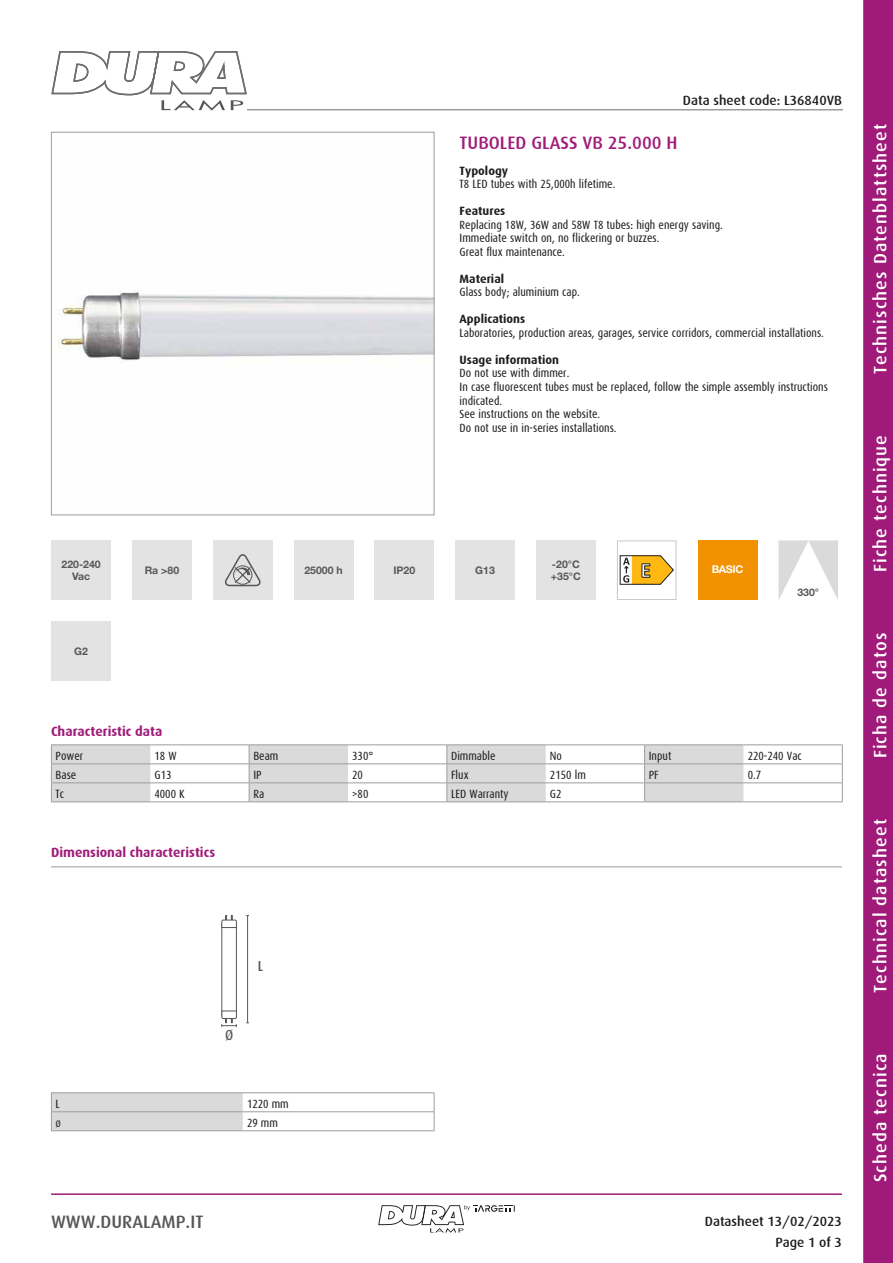
<style>
.page{position:relative;width:893px;height:1263px;background:#fff}
.page>*{position:absolute;margin:0;border:0;box-sizing:border-box;transform-origin:0 0}
.t1{font:700 21.3px "Calibri";color:#fff}
.t2{font:500 18px "Dax";letter-spacing:.06em;color:#fff}
.t3{font:500 18px "Dax";color:#a01b79}
.t4{font:500 18px "Dax";color:#575756}
.t5{font:500 14.55px "Dax Condensed";color:#575756}
.t6{font:500 13.5px/21.3px "Dax";color:#1d1d1b;text-align:right}
.t7{font:700 13.5px "Dax";color:#a01b79}
.t8{font:12px/13.5px "Dax Condensed";color:#1d1d1b}
.t9{font:700 12px "Dax";color:#1d1d1b}
.t10{font:700 10.65px "Helvetica Neue LT Std";letter-spacing:-.03em;color:#fff}
.t11{font:700 10.5px/12.6px "Helvetica Neue LT Std";color:#585856;text-align:center}
</style>
<div class="page">
<svg style="left:863px;top:0;width:30px;height:1263px;background:#a2207b"></svg>
<hr style="left:51px;top:1193px;width:791px;height:2px;background:#a01b79">
<svg style="left:51px;top:51px;width:197px;height:60px"></svg>
<svg style="left:378px;top:1205px;width:137px;height:28px"></svg>
<hr style="left:247px;top:109px;width:596px;height:1px;background:#9d9d9c">
<img style="left:58px;top:292px;width:374px;height:71px">
<div style="left:51px;top:132px;width:383px;height:383px;border:1px solid #9d9d9c"></div>
<div style="left:51px;top:540px;width:60px;height:60px;background:#e3e3e3"></div>
<div style="left:617px;top:540px;width:59px;height:60px;border:1px solid #c9c9c9"></div>
<svg style="left:619px;top:555px;width:55px;height:30px"></svg>
<div style="left:375px;top:540px;width:59px;height:60px;background:#e3e3e3"></div>
<div style="left:132px;top:540px;width:60px;height:60px;background:#e3e3e3"></div>
<div style="left:698px;top:540px;width:59px;height:60px;background:#f39200"></div>
<div style="left:455px;top:540px;width:60px;height:60px;background:#e3e3e3"></div>
<div style="left:213px;top:540px;width:60px;height:60px;background:#e3e3e3"></div>
<svg style="left:225px;top:554px;width:36px;height:33px"></svg>
<svg style="left:778px;top:540px;width:60px;height:60px"></svg>
<div style="left:536px;top:540px;width:60px;height:60px;background:#e3e3e3"></div>
<div style="left:294px;top:540px;width:59px;height:60px;background:#e3e3e3"></div>
<div style="left:51px;top:621px;width:60px;height:60px;background:#e3e3e3"></div>
<hr style="left:51px;top:744px;width:99px;height:1px;background:#9d9d9c">
<hr style="left:150px;top:744px;width:99px;height:1px;background:#9d9d9c">
<hr style="left:348px;top:744px;width:99px;height:1px;background:#9d9d9c">
<hr style="left:546px;top:744px;width:99px;height:1px;background:#9d9d9c">
<hr style="left:743px;top:744px;width:100px;height:1px;background:#9d9d9c">
<hr style="left:743px;top:763px;width:100px;height:1px;background:#9d9d9c">
<hr style="left:743px;top:782px;width:100px;height:1px;background:#9d9d9c">
<svg style="left:842px;top:745px;width:1px;height:56px"></svg>
<hr style="left:743px;top:801px;width:100px;height:1px;background:#9d9d9c">
<hr style="left:249px;top:744px;width:99px;height:1px;background:#9d9d9c">
<hr style="left:447px;top:744px;width:99px;height:1px;background:#9d9d9c">
<hr style="left:645px;top:744px;width:98px;height:1px;background:#9d9d9c">
<svg style="left:51px;top:745px;width:692px;height:57px"></svg>
<hr style="left:645px;top:801px;width:98px;height:1px;background:#9d9d9c">
<hr style="left:51px;top:1092px;width:192px;height:1px;background:#9d9d9c">
<hr style="left:243px;top:1092px;width:191px;height:1px;background:#9d9d9c">
<svg style="left:51px;top:1093px;width:192px;height:37px;background:#d7d7d7"></svg>
<hr style="left:243px;top:1111px;width:191px;height:1px;background:#9d9d9c">
<svg style="left:434px;top:1093px;width:1px;height:37px"></svg>
<hr style="left:51px;top:1130px;width:192px;height:1px;background:#9d9d9c">
<hr style="left:243px;top:1130px;width:191px;height:1px;background:#9d9d9c">
<hr style="left:247px;top:915px;width:1px;height:108px;background:#575756">
<div style="left:222px;top:923px;width:15px;height:94px;border:1px solid #575756"></div>
<svg style="left:221px;top:915px;width:16px;height:13px"></svg>
<svg style="left:221px;top:1010px;width:16px;height:17px"></svg>
<hr style="left:51px;top:866px;width:791px;height:1px;background:#9d9d9c">
<p class="t6" style="left:683px;top:90px;width:160px">Data sheet code: L36840VB</p>
<h2 class="t3" style="left:460px;top:132px;width:219px">TUBOLED GLASS VB 25.000 H</h2>
<p class="t9" style="left:460px;top:164px;width:50px">Typology</p>
<p class="t8" style="left:460px;top:178px;width:157px">T8 LED tubes with 25,000h lifetime.</p>
<p class="t9" style="left:460px;top:205px;width:47px">Features</p>
<p class="t8" style="left:460px;top:218px;width:265px">Replacing 18W, 36W and 58W T8 tubes: high energy saving.<br>Immediate switch on, no flickering or buzzes.<br>Great flux maintenance.</p>
<p class="t9" style="left:460px;top:272px;width:46px">Material</p>
<p class="t8" style="left:460px;top:286px;width:122px">Glass body; aluminium cap.</p>
<p class="t9" style="left:460px;top:313px;width:67px">Applications</p>
<p class="t8" style="left:460px;top:326px;width:366px">Laboratories, production areas, garages, service corridors, commercial installations.</p>
<p class="t9" style="left:460px;top:353px;width:101px">Usage information</p>
<p class="t8" style="left:460px;top:367px;width:370px">Do not use with dimmer.<br>In case fluorescent tubes must be replaced, follow the simple assembly instructions indicated.<br>See instructions on the website.<br>Do not use in in-series installations.</p>
<p class="t11" style="left:62px;top:557px;width:41px">220-240<br>Vac</p>
<p class="t11" style="left:145px;top:564px;width:36px">Ra &gt;80</p>
<p class="t11" style="left:393px;top:564px;width:23px">IP20</p>
<p class="t11" style="left:475px;top:564px;width:21px">G13</p>
<p class="t11" style="left:304px;top:564px;width:40px">25000 h</p>
<p class="t11" style="left:74px;top:644px;width:15px">G2</p>
<p class="t11" style="left:551px;top:557px;width:31px;text-align:left">-20°C +35°C</p>
<h1 class="t1" style="left:640px;top:555px;width:12px">E</h1>
<p class="t10" style="left:712px;top:563px;width:33px">BASIC</p>
<p class="t11" style="left:797px;top:585px;width:23px">330°</p>
<p class="t7" style="left:51px;top:723px;width:113px">Characteristic data</p>
<p class="t8" style="left:56px;top:749px;width:29px">Power</p>
<p class="t8" style="left:155px;top:749px;width:24px">18 W</p>
<p class="t8" style="left:253px;top:749px;width:27px">Beam</p>
<p class="t8" style="left:352px;top:749px;width:23px">330°</p>
<p class="t8" style="left:451px;top:749px;width:46px">Dimmable</p>
<p class="t8" style="left:550px;top:749px;width:14px">No</p>
<p class="t8" style="left:649px;top:749px;width:24px">Input</p>
<p class="t8" style="left:748px;top:749px;width:56px">220-240 Vac</p>
<p class="t8" style="left:56px;top:768px;width:22px">Base</p>
<p class="t8" style="left:154px;top:768px;width:18px">G13</p>
<p class="t8" style="left:253px;top:768px;width:10px">IP</p>
<p class="t8" style="left:352px;top:768px;width:12px">20</p>
<p class="t8" style="left:451px;top:768px;width:19px">Flux</p>
<p class="t8" style="left:550px;top:768px;width:37px">2150 lm</p>
<p class="t8" style="left:649px;top:768px;width:11px">PF</p>
<p class="t8" style="left:748px;top:768px;width:15px">0.7</p>
<p class="t8" style="left:56px;top:787px;width:10px">Tc</p>
<p class="t8" style="left:154px;top:787px;width:32px">4000 K</p>
<p class="t8" style="left:253px;top:787px;width:12px">Ra</p>
<p class="t8" style="left:352px;top:787px;width:18px">&gt;80</p>
<p class="t8" style="left:451px;top:787px;width:59px">LED Warranty</p>
<p class="t8" style="left:550px;top:787px;width:13px">G2</p>
<p class="t7" style="left:51px;top:845px;width:166px">Dimensional characteristics</p>
<p class="t5" style="left:225px;top:1027px;width:10px">Ø</p>
<p class="t5" style="left:258px;top:958px;width:7px">L</p>
<p class="t8" style="left:56px;top:1097px;width:6px">L</p>
<p class="t8" style="left:247px;top:1097px;width:43px">1220 mm</p>
<p class="t8" style="left:56px;top:1116px;width:7px">ø</p>
<p class="t8" style="left:247px;top:1116px;width:32px">29 mm</p>
<h2 class="t4" style="left:51px;top:1212px;width:154px">WWW.DURALAMP.IT</h2>
<p class="t6" style="left:705px;top:1211px;width:139px">Datasheet 13/02/2023<br>Page 1 of 3</p>
<h2 class="t2" style="left:870px;top:374px;width:252px;rotate:-90deg">Technisches Datenblattsheet</h2>
<h2 class="t2" style="left:870px;top:572px;width:139px;rotate:-90deg">Fiche technique</h2>
<h2 class="t2" style="left:870px;top:758px;width:127px;rotate:-90deg">Ficha de datos</h2>
<h2 class="t2" style="left:870px;top:993px;width:175px;rotate:-90deg">Technical datasheet</h2>
<h2 class="t2" style="left:870px;top:1182px;width:130px;rotate:-90deg">Scheda tecnica</h2>
</div>
